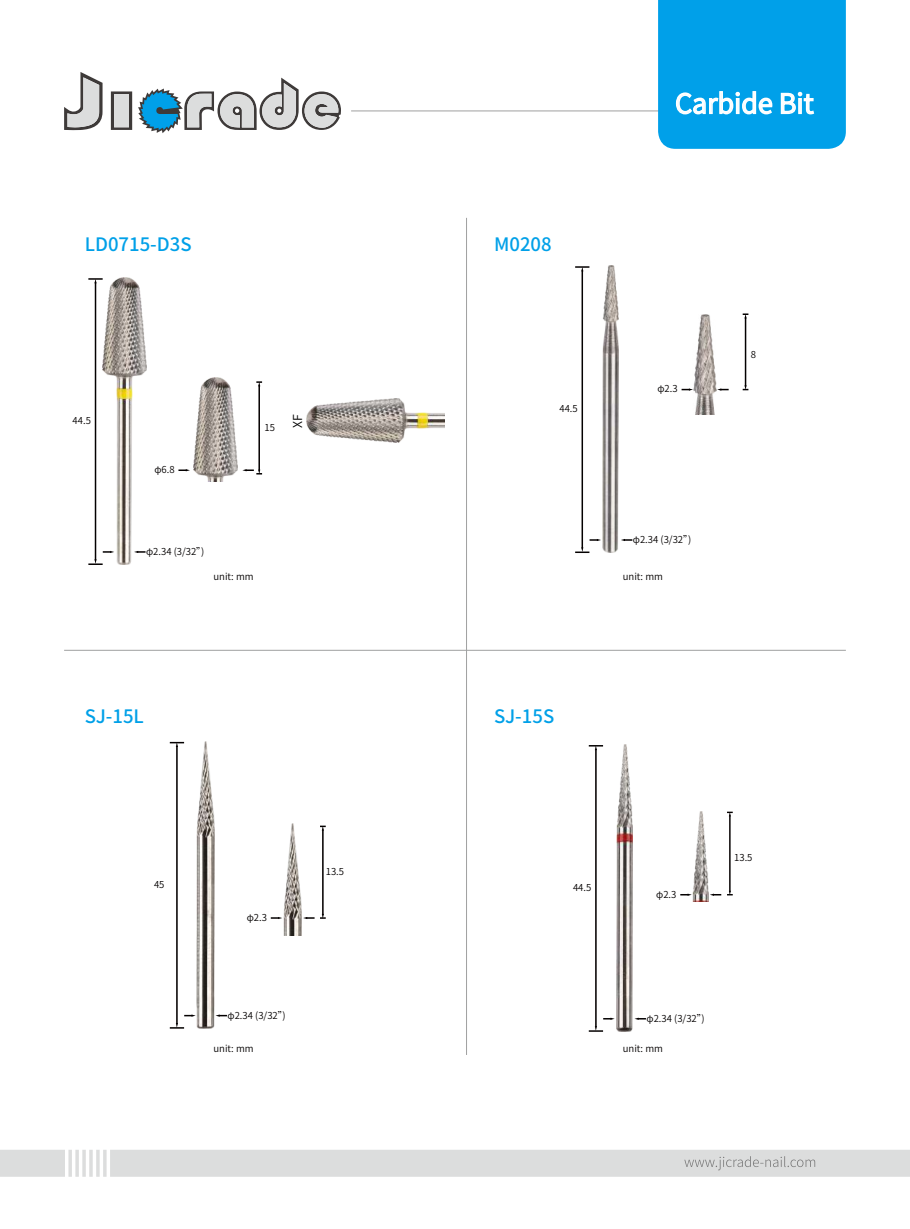
<style>
.page{position:relative;width:910px;height:1229px;background:#fff}
.page>*{position:absolute;margin:0;border:0;box-sizing:border-box;transform-origin:0 0}
.t1{font:27px "Source Han Sans CN";color:#fff}
.t2{font:500 18.45px "Source Han Sans CN";color:#00a0e8}
.t3{font:12.3px "Source Han Sans CN";color:#000}
.t4{font:9.6px "Source Han Sans CN";color:#040000}
</style>
<div class="page">
<div style="left:0;top:1150px;width:910px;height:27px;background:#dcdddd"></div>
<hr style="left:64px;top:650px;width:782px;height:1px;background:#9fa0a0">
<hr style="left:351px;top:111px;width:457px;height:1px;background:#9fa0a0">
<svg style="left:64px;top:72px;width:277px;height:61px"></svg>
<hr style="left:466px;top:218px;width:1px;height:837px;background:#9fa0a0">
<svg style="left:658px;top:0;width:188px;height:149px;background:#0ca4ea"></svg>
<svg style="left:178px;top:469px;width:12px;height:2px"></svg>
<hr style="left:258px;top:386px;width:2px;height:84px;background:#040000">
<svg style="left:256px;top:381px;width:6px;height:5px"></svg>
<svg style="left:242px;top:469px;width:20px;height:5px"></svg>
<hr style="left:95px;top:283px;width:1px;height:277px;background:#040000">
<svg style="left:88px;top:278px;width:14px;height:5px"></svg>
<svg style="left:88px;top:559px;width:14px;height:6px"></svg>
<img style="left:102px;top:278px;width:45px;height:287px">
<img style="left:193px;top:378px;width:44px;height:104px">
<img style="left:306px;top:398px;width:138px;height:45px">
<svg style="left:682px;top:388px;width:11px;height:3px"></svg>
<svg style="left:717px;top:388px;width:12px;height:3px"></svg>
<svg style="left:590px;top:539px;width:11px;height:2px"></svg>
<svg style="left:621px;top:539px;width:11px;height:2px"></svg>
<hr style="left:745px;top:318px;width:1px;height:68px;background:#040000">
<svg style="left:743px;top:313px;width:5px;height:5px"></svg>
<svg style="left:743px;top:385px;width:5px;height:5px"></svg>
<hr style="left:581px;top:271px;width:2px;height:277px;background:#040000">
<svg style="left:575px;top:266px;width:14px;height:5px"></svg>
<svg style="left:575px;top:547px;width:14px;height:6px"></svg>
<img style="left:602px;top:266px;width:17px;height:287px">
<img style="left:693px;top:314px;width:24px;height:100px">
<svg style="left:271px;top:917px;width:11px;height:2px"></svg>
<svg style="left:184px;top:1014px;width:12px;height:3px"></svg>
<svg style="left:215px;top:1014px;width:12px;height:3px"></svg>
<hr style="left:322px;top:830px;width:2px;height:85px;background:#040000">
<svg style="left:320px;top:826px;width:6px;height:4px"></svg>
<svg style="left:303px;top:914px;width:23px;height:5px"></svg>
<hr style="left:176px;top:746px;width:2px;height:278px;background:#040000">
<svg style="left:170px;top:742px;width:14px;height:5px"></svg>
<svg style="left:170px;top:1023px;width:14px;height:6px"></svg>
<img style="left:197px;top:741px;width:17px;height:287px">
<img style="left:284px;top:823px;width:17px;height:113px">
<svg style="left:680px;top:894px;width:12px;height:2px"></svg>
<svg style="left:710px;top:894px;width:11px;height:2px"></svg>
<svg style="left:603px;top:1018px;width:12px;height:2px"></svg>
<svg style="left:634px;top:1018px;width:12px;height:2px"></svg>
<hr style="left:729px;top:816px;width:2px;height:75px;background:#040000">
<svg style="left:727px;top:812px;width:6px;height:4px"></svg>
<svg style="left:727px;top:891px;width:6px;height:4px"></svg>
<hr style="left:595px;top:749px;width:2px;height:278px;background:#040000">
<svg style="left:589px;top:745px;width:14px;height:5px"></svg>
<svg style="left:589px;top:1026px;width:14px;height:6px"></svg>
<img style="left:616px;top:744px;width:16px;height:287px">
<img style="left:692px;top:811px;width:16px;height:90px">
<h2 class="t2" style="left:85px;top:234px;width:108px">LD0715-D3S</h2>
<p class="t4" style="left:73px;top:415px;width:20px">44.5</p>
<p class="t4" style="left:154px;top:464px;width:22px">φ6.8</p>
<p class="t4" style="left:264px;top:422px;width:12px">15</p>
<p class="t3" style="left:291px;top:428px;width:15px;rotate:-90deg">XF</p>
<p class="t4" style="left:146px;top:546px;width:61px">φ2.34 (3/32”)</p>
<p class="t4" style="left:213px;top:571px;width:42px">unit: mm</p>
<h2 class="t2" style="left:85px;top:705px;width:61px">SJ-15L</h2>
<p class="t4" style="left:154px;top:879px;width:12px">45</p>
<p class="t4" style="left:247px;top:912px;width:22px">φ2.3</p>
<p class="t4" style="left:228px;top:1009px;width:61px">φ2.34 (3/32”)</p>
<p class="t4" style="left:213px;top:1042px;width:42px">unit: mm</p>
<p class="t4" style="left:326px;top:866px;width:20px">13.5</p>
<h1 class="t1" style="left:675px;top:88px;width:140px">Carbide Bit</h1>
<h2 class="t2" style="left:494px;top:234px;width:59px">M0208</h2>
<p class="t4" style="left:559px;top:403px;width:20px">44.5</p>
<p class="t4" style="left:657px;top:383px;width:22px">φ2.3</p>
<p class="t4" style="left:633px;top:534px;width:61px">φ2.34 (3/32”)</p>
<p class="t4" style="left:623px;top:571px;width:42px">unit: mm</p>
<p class="t4" style="left:751px;top:349px;width:7px">8</p>
<h2 class="t2" style="left:494px;top:705px;width:62px">SJ-15S</h2>
<p class="t4" style="left:573px;top:882px;width:20px">44.5</p>
<p class="t4" style="left:656px;top:889px;width:22px">φ2.3</p>
<p class="t4" style="left:734px;top:852px;width:20px">13.5</p>
<p class="t4" style="left:646px;top:1013px;width:61px">φ2.34 (3/32”)</p>
<p class="t4" style="left:623px;top:1042px;width:42px">unit: mm</p>
</div>
